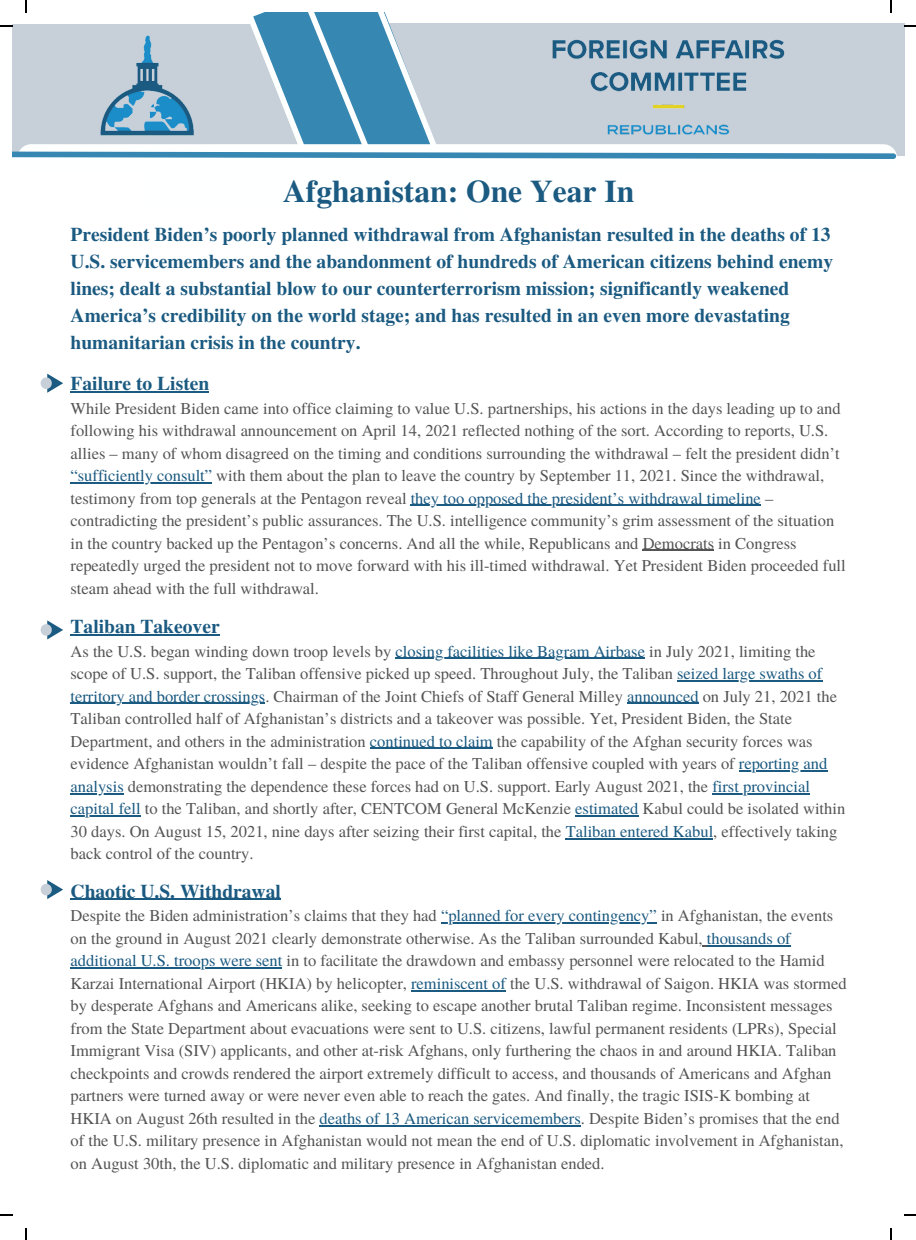
<style>
.page{position:relative;width:916px;height:1240px;background:#fff}
.page>*{position:absolute;margin:0;border:0;box-sizing:border-box;transform-origin:0 0}
.t1{font:700 31.5px "Te X Gyre Termes";color:#1b5a81}
.t2{font:700 19.5px/27px "Te X Gyre Termes";color:#1b5a81}
.t3{font:16.5px/22.5px "Te X Gyre Termes";color:#545454}
.s1{color:#1b5a81}
</style>
<div class="page">
<hr style="left:71px;top:391px;width:138px;height:1px;background:#1b5a81">
<hr style="left:71px;top:482px;width:141px;height:1px;background:#1b5a81">
<hr style="left:410px;top:504px;width:350px;height:1px;background:#1b5a81">
<hr style="left:642px;top:549px;width:71px;height:1px;background:#545454">
<hr style="left:71px;top:634px;width:148px;height:1px;background:#1b5a81">
<hr style="left:395px;top:657px;width:249px;height:1px;background:#1b5a81">
<hr style="left:676px;top:680px;width:145px;height:1px;background:#1b5a81">
<hr style="left:71px;top:702px;width:194px;height:1px;background:#1b5a81">
<hr style="left:626px;top:702px;width:72px;height:1px;background:#1b5a81">
<hr style="left:370px;top:747px;width:122px;height:1px;background:#1b5a81">
<hr style="left:738px;top:770px;width:88px;height:1px;background:#1b5a81">
<hr style="left:71px;top:792px;width:53px;height:1px;background:#1b5a81">
<hr style="left:712px;top:792px;width:97px;height:1px;background:#1b5a81">
<hr style="left:71px;top:815px;width:70px;height:1px;background:#1b5a81">
<hr style="left:575px;top:815px;width:63px;height:1px;background:#1b5a81">
<hr style="left:565px;top:837px;width:148px;height:1px;background:#1b5a81">
<hr style="left:71px;top:898px;width:210px;height:1px;background:#1b5a81">
<hr style="left:441px;top:922px;width:215px;height:1px;background:#1b5a81">
<hr style="left:706px;top:944px;width:84px;height:1px;background:#1b5a81">
<hr style="left:71px;top:967px;width:211px;height:1px;background:#1b5a81">
<hr style="left:411px;top:989px;width:94px;height:1px;background:#1b5a81">
<hr style="left:319px;top:1124px;width:261px;height:1px;background:#1b5a81">
<svg style="left:41px;top:373px;width:22px;height:19px"></svg>
<svg style="left:41px;top:620px;width:22px;height:19px"></svg>
<svg style="left:41px;top:880px;width:22px;height:18px"></svg>
<svg style="left:0;top:0;width:915px;height:159px"></svg>
<svg style="left:0;top:1214px;width:12px;height:1px"></svg>
<p class="t1" style="left:283px;top:166px;width:352px">Afghanistan: One Year In</p>
<p class="t2" style="left:71px;top:220px;width:763px">President Biden’s poorly planned withdrawal from Afghanistan resulted in the deaths of 13<br>U.S. servicemembers and the abandonment of hundreds of American citizens behind enemy lines; dealt a substantial blow to our counterterrorism mission; significantly weakened America’s credibility on the world stage; and has resulted in an even more devastating humanitarian crisis in the country.</p>
<p class="t2" style="left:71px;top:368px;width:140px">Failure to Listen</p>
<p class="t3" style="left:71px;top:396px;width:776px">While President Biden came into office claiming to value U.S. partnerships, his actions in the days leading up to and following his withdrawal announcement on April 14, 2021 reflected nothing of the sort. According to reports, U.S. allies – many of whom disagreed on the timing and conditions surrounding the withdrawal – felt the president didn’t <span class="s1">“sufficiently consult”</span> with them about the plan to leave the country by September 11, 2021. Since the withdrawal, testimony from top generals at the Pentagon reveal <span class="s1">they too opposed the president’s withdrawal timeline</span> – contradicting the president’s public assurances. The U.S. intelligence community’s grim assessment of the situation in the country backed up the Pentagon’s concerns. And all the while, Republicans and Democrats in Congress repeatedly urged the president not to move forward with his ill-timed withdrawal. Yet President Biden proceeded full steam ahead with the full withdrawal.</p>
<p class="t2" style="left:71px;top:611px;width:150px">Taliban Takeover</p>
<p class="t3" style="left:71px;top:639px;width:775px">As the U.S. began winding down troop levels by <span class="s1">closing facilities like Bagram Airbase</span> in July 2021, limiting the scope of U.S. support, the Taliban offensive picked up speed. Throughout July, the Taliban <span class="s1">seized large swaths of territory and border crossings</span>. Chairman of the Joint Chiefs of Staff General Milley <span class="s1">announced</span> on July 21, 2021 the Taliban controlled half of Afghanistan’s districts and a takeover was possible. Yet, President Biden, the State Department, and others in the administration <span class="s1">continued to claim</span> the capability of the Afghan security forces was evidence Afghanistan wouldn’t fall – despite the pace of the Taliban offensive coupled with years of <span class="s1">reporting and analysis</span> demonstrating the dependence these forces had on U.S. support. Early August 2021, the <span class="s1">first provincial capital fell</span> to the Taliban, and shortly after, CENTCOM General McKenzie <span class="s1">estimated</span> Kabul could be isolated within 30 days. On August 15, 2021, nine days after seizing their first capital, the <span class="s1">Taliban entered Kabul</span>, effectively taking back control of the country.</p>
<p class="t2" style="left:71px;top:876px;width:212px">Chaotic U.S. Withdrawal</p>
<p class="t3" style="left:71px;top:903px;width:777px">Despite the Biden administration’s claims that they had <span class="s1">“planned for every contingency”</span> in Afghanistan, the events on the ground in August 2021 clearly demonstrate otherwise. As the Taliban surrounded Kabul, <span class="s1">thousands of additional U.S. troops were sent</span> in to facilitate the drawdown and embassy personnel were relocated to the Hamid Karzai International Airport (HKIA) by helicopter, <span class="s1">reminiscent of</span> the U.S. withdrawal of Saigon. HKIA was stormed by desperate Afghans and Americans alike, seeking to escape another brutal Taliban regime. Inconsistent messages from the State Department about evacuations were sent to U.S. citizens, lawful permanent residents (LPRs), Special Immigrant Visa (SIV) applicants, and other at-risk Afghans, only furthering the chaos in and around HKIA. Taliban checkpoints and crowds rendered the airport extremely difficult to access, and thousands of Americans and Afghan partners were turned away or were never even able to reach the gates. And finally, the tragic ISIS-K bombing at HKIA on August 26th resulted in the <span class="s1">deaths of 13 American servicemembers</span>. Despite Biden’s promises that the end of the U.S. military presence in Afghanistan would not mean the end of U.S. diplomatic involvement in Afghanistan, on August 30th, the U.S. diplomatic and military presence in Afghanistan ended.</p>
</div>
